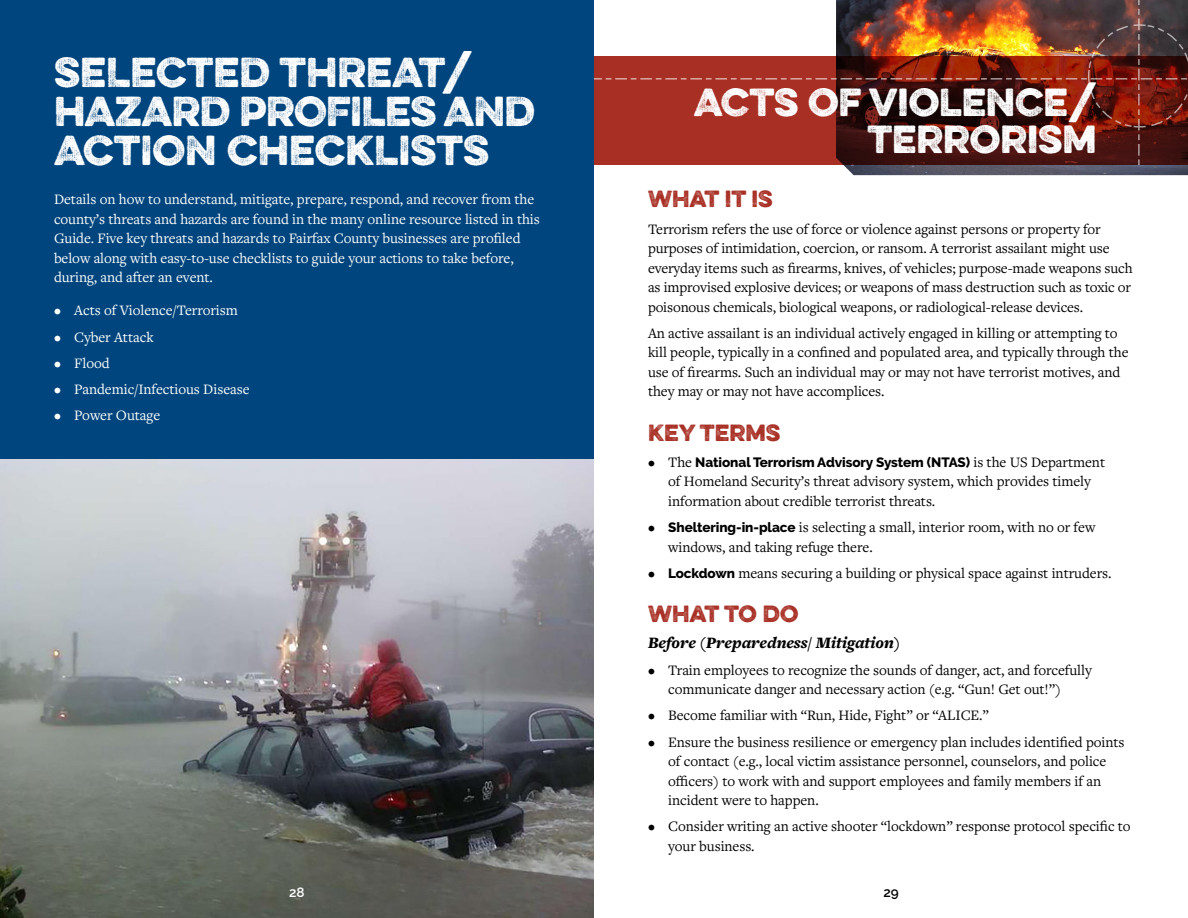
<style>
.page{position:relative;width:1188px;height:918px;background:#fff}
.page>*{position:absolute;margin:0;border:0;box-sizing:border-box;transform-origin:0 0}
.t1{font:37.5px/39px "Eveleth";color:#fff}
.t2{font:35.1px/37px "Eveleth";letter-spacing:-.005em;color:#fff;text-align:right}
.t3{font:21px "Eveleth";color:#a82f24}
.t4{font:italic 900 16.5px "Freight Text Pro";letter-spacing:-.005em;color:#000}
.Body_Text{font:15px/19.5px "Freight Text Pro";letter-spacing:-.005em;color:#000}
.Body_Text-2{font:15px/19.5px "Freight Text Pro";letter-spacing:-.005em;color:#fff}
.t5{font:800 13.5px "Raleway";letter-spacing:-.005em;color:#000}
.t6{font:600 13.5px "Raleway";color:#000}
.Body_Text-3{font:600 13.5px "Raleway";color:#fff}
.s1{font-family:"Freight Text Pro";font-weight:400;font-size:15px}
.s2{font-family:"Raleway";font-weight:800;font-size:13.5px}
</style>
<div class="page">
<div style="left:0;top:0;width:594px;height:459px;background:#00457d"></div>
<img style="left:0;top:459px;width:594px;height:459px">
<img style="left:843px;top:165px;width:345px;height:10px">
<img style="left:594px;top:0;width:594px;height:165px">
<h1 class="t1" style="left:54px;top:51px;width:483px">SELECTED THREAT/<br>HAZARD PROFILES AND<br>ACTION CHECKLISTS</h1>
<p class="Body_Text-2" style="left:54px;top:189px;width:487px">Details on how to understand, mitigate, prepare, respond, and recover from the county’s threats and hazards are found in the many online resource listed in this Guide. Five key threats and hazards to Fairfax County businesses are profiled below along with easy-to-use checklists to guide your actions to take before, during, and after an event.</p>
<p class="Body_Text-2" style="left:54px;top:300px;width:185px">• Acts of Violence/Terrorism</p>
<p class="Body_Text-2" style="left:54px;top:327px;width:101px">• Cyber Attack</p>
<p class="Body_Text-2" style="left:54px;top:353px;width:57px">• Flood</p>
<p class="Body_Text-2" style="left:54px;top:379px;width:197px">• Pandemic/Infectious Disease</p>
<p class="Body_Text-2" style="left:54px;top:405px;width:108px">• Power Outage</p>
<p class="Body_Text-3" style="left:289px;top:884px;width:17px">28</p>
<p class="t2" style="left:694px;top:83px;width:405px">ACTS OF VIOLENCE/<br>TERRORISM</p>
<h2 class="t3" style="left:648px;top:183px;width:126px">WHAT IT IS</h2>
<p class="Body_Text" style="left:648px;top:218px;width:486px">Terrorism refers the use of force or violence against persons or property for purposes of intimidation, coercion, or ransom. A terrorist assailant might use everyday items such as firearms, knives, of vehicles; purpose-made weapons such as improvised explosive devices; or weapons of mass destruction such as toxic or poisonous chemicals, biological weapons, or radiological-release devices.</p>
<p class="Body_Text" style="left:648px;top:323px;width:482px">An active assailant is an individual actively engaged in killing or attempting to kill people, typically in a confined and populated area, and typically through the use of firearms. Such an individual may or may not have terrorist motives, and they may or may not have accomplices.</p>
<h2 class="t3" style="left:648px;top:416px;width:134px">KEY TERMS</h2>
<p class="t5" style="left:648px;top:454px;width:459px"><span class="s1">• The</span> National Terrorism Advisory System (NTAS) <span class="s1">is the US Department</span></p>
<p class="Body_Text" style="left:668px;top:471px;width:424px">of Homeland Security’s threat advisory system, which provides timely information about credible terrorist threats.</p>
<p class="Body_Text" style="left:668px;top:517px;width:429px;text-indent:-20px">• <span class="s2">Sheltering-in-place</span> is selecting a small, interior room, with no or few windows, and taking refuge there.</p>
<p class="Body_Text" style="left:648px;top:563px;width:465px">• <span class="s2">Lockdown</span> means securing a building or physical space against intruders.</p>
<h2 class="t3" style="left:648px;top:598px;width:152px">WHAT TO DO</h2>
<p class="t4" style="left:648px;top:632px;width:254px">Before (Preparedness/ Mitigation)</p>
<p class="Body_Text" style="left:668px;top:659px;width:425px;text-indent:-20px">• Train employees to recognize the sounds of danger, act, and forcefully communicate danger and necessary action (e.g. “Gun! Get out!”)</p>
<p class="Body_Text" style="left:648px;top:705px;width:342px">• Become familiar with “Run, Hide, Fight” or “ALICE.”</p>
<p class="Body_Text" style="left:668px;top:731px;width:458px;text-indent:-20px">• Ensure the business resilience or emergency plan includes identified points of contact (e.g., local victim assistance personnel, counselors, and police officers) to work with and support employees and family members if an incident were to happen.</p>
<p class="Body_Text" style="left:668px;top:816px;width:464px;text-indent:-20px">• Consider writing an active shooter “lockdown” response protocol specific to your business.</p>
<p class="t6" style="left:883px;top:884px;width:17px">29</p>
</div>
